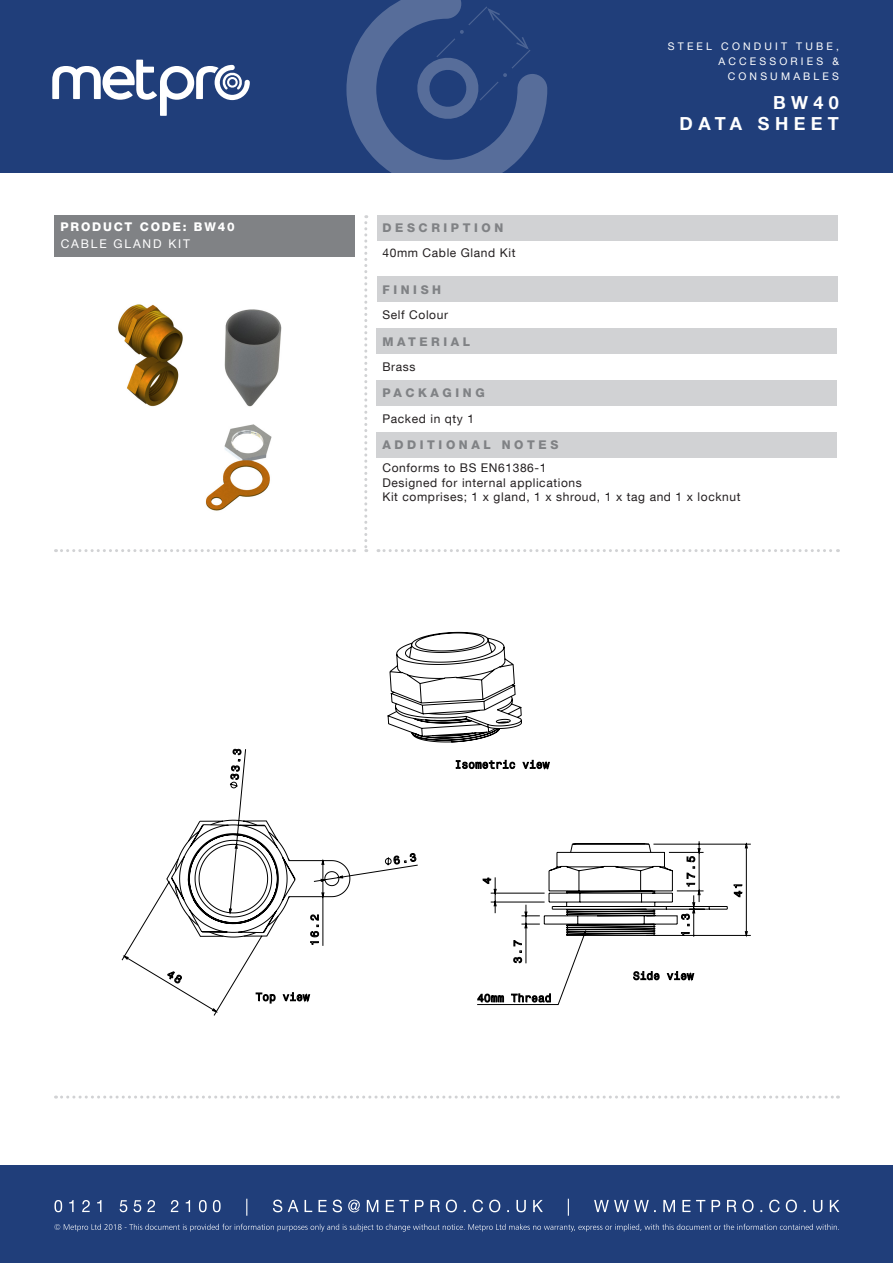
<style>
.page{position:relative;width:893px;height:1263px;background:#fff}
.page>*{position:absolute;margin:0;border:0;box-sizing:border-box;transform-origin:0 0}
.t1{font:700 18px "Helvetica Neue LT Com";letter-spacing:.3em;color:#fff}
.t2{font:12px "Helvetica Neue LT Com";letter-spacing:.05em;color:#231f20}
.t3{font:800 12px "Helvetica Neue LT Com";letter-spacing:.3em;color:#808285}
.t4{font:800 12px "Helvetica Neue LT Com";letter-spacing:.15em;color:#fff}
.t5{font:12px "Helvetica Neue LT Com";letter-spacing:.15em;color:#fff}
.t6{font:10.5px "Helvetica Neue LT Com";letter-spacing:.3em;color:#fff}
</style>
<div class="page">
<div style="left:0;top:1165px;width:893px;height:98px;background:#203e7a"></div>
<svg style="left:54px;top:1224px;width:785px;height:7px"></svg>
<svg style="left:54px;top:1199px;width:785px;height:17px"></svg>
<div style="left:0;top:0;width:893px;height:172px;background:#203e7a"></div>
<svg style="left:52px;top:60px;width:198px;height:56px"></svg>
<svg style="left:364px;top:215px;width:3px;height:337px"></svg>
<svg style="left:56px;top:549px;width:299px;height:3px"></svg>
<svg style="left:378px;top:549px;width:460px;height:3px"></svg>
<svg style="left:62px;top:1095px;width:776px;height:3px"></svg>
<svg style="left:346px;top:0;width:201px;height:173px"></svg>
<div style="left:376px;top:215px;width:461px;height:25px;background:#d1d2d4"></div>
<div style="left:55px;top:215px;width:300px;height:41px;background:#808285"></div>
<div style="left:376px;top:277px;width:461px;height:25px;background:#d1d2d4"></div>
<div style="left:376px;top:329px;width:461px;height:25px;background:#d1d2d4"></div>
<div style="left:376px;top:381px;width:461px;height:25px;background:#d1d2d4"></div>
<div style="left:376px;top:432px;width:461px;height:26px;background:#d1d2d4"></div>
<img style="left:118px;top:304px;width:164px;height:207px">
<svg style="left:121px;top:632px;width:429px;height:384px"></svg>
<svg style="left:174px;top:819px;width:577px;height:186px"></svg>
<svg style="left:551px;top:843px;width:177px;height:93px"></svg>
<p class="t4" style="left:61px;top:220px;width:176px">PRODUCT CODE: BW40</p>
<p class="t5" style="left:61px;top:236px;width:131px">CABLE GLAND KIT</p>
<p class="t6" style="left:668px;top:40px;width:173px">STEEL CONDUIT TUBE,</p>
<p class="t6" style="left:718px;top:55px;width:122px">ACCESSORIES &amp;</p>
<p class="t6" style="left:728px;top:70px;width:113px">CONSUMABLES</p>
<p class="t1" style="left:680px;top:112px;width:161px">DATA SHEET</p>
<p class="t1" style="left:773px;top:91px;width:67px">BW40</p>
<p class="t3" style="left:382px;top:221px;width:122px">DESCRIPTION</p>
<p class="t2" style="left:382px;top:245px;width:135px">40mm Cable Gland Kit</p>
<p class="t3" style="left:382px;top:282px;width:60px">FINISH</p>
<p class="t2" style="left:382px;top:307px;width:67px">Self Colour</p>
<p class="t3" style="left:382px;top:334px;width:89px">MATERIAL</p>
<p class="t2" style="left:382px;top:359px;width:35px">Brass</p>
<p class="t3" style="left:382px;top:386px;width:104px">PACKAGING</p>
<p class="t2" style="left:382px;top:411px;width:93px">Packed in qty 1</p>
<p class="t3" style="left:382px;top:438px;width:178px">ADDITIONAL NOTES</p>
<p class="t2" style="left:382px;top:460px;width:166px">Conforms to BS EN61386-1</p>
<p class="t2" style="left:382px;top:475px;width:201px">Designed for internal applications</p>
<p class="t2" style="left:382px;top:489px;width:360px">Kit comprises; 1 x gland, 1 x shroud, 1 x tag and 1 x locknut</p>
</div>
